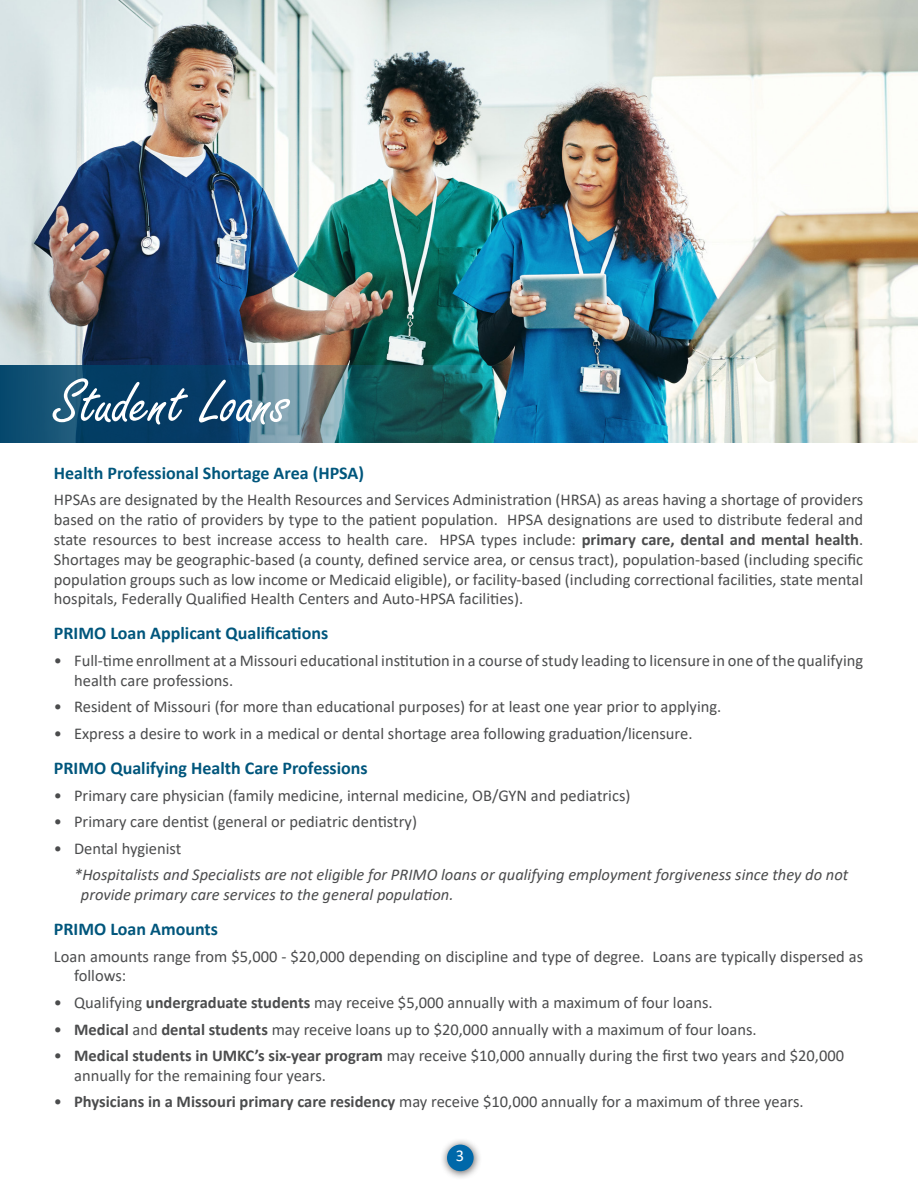
<style>
.page{position:relative;width:918px;height:1188px;background:#fff}
.page>*{position:absolute;margin:0;border:0;box-sizing:border-box;transform-origin:0 0}
.t1{font:67.5px "Freestyle Script";color:#fff}
.t2{font:700 18px "Calibri";color:#00567c}
.t3{font:16.5px/19.8px "Calibri";color:#4b4c4d}
.t4{font:italic 16.5px/19.8px "Calibri";color:#4b4c4d}
.t5{font:16.5px "Calibri";color:#fff}
.s1{font-weight:700}
</style>
<div class="page">
<div style="left:440px;top:1138px;width:42px;height:42px;background:#231f20;opacity:.75"></div>
<div style="left:447px;top:1145px;width:27px;height:26px;background:#0068a9;border-radius:50%"></div>
<img style="left:0;top:0;width:918px;height:443px">
<svg style="left:0;top:365px;width:515px;height:78px;background:#235d73"></svg>
<p class="t1" style="left:54px;top:366px;width:237px">Student Loans</p>
<p class="t2" style="left:54px;top:460px;width:312px">Health Professional Shortage Area (HPSA)</p>
<p class="t3" style="left:54px;top:490px;width:811px;text-align:justify">HPSAs are designated by the Health Resources and Services Administration (HRSA) as areas having a shortage of providers based on the ratio of providers by type to the patient population. HPSA designations are used to distribute federal and state resources to best increase access to health care. HPSA types include: <span class="s1">primary care, dental and mental health</span>.<br>Shortages may be geographic-based (a county, defined service area, or census tract), population-based (including specific population groups such as low income or Medicaid eligible), or facility-based (including correctional facilities, state mental hospitals, Federally Qualified Health Centers and Auto-HPSA facilities).</p>
<p class="t2" style="left:54px;top:621px;width:276px">PRIMO Loan Applicant Qualifications</p>
<p class="t3" style="left:74px;top:650px;width:791px;text-indent:-20px">• Full-time enrollment at a Missouri educational institution in a course of study leading to licensure in one of the qualifying health care professions.</p>
<p class="t3" style="left:54px;top:697px;width:669px">• Resident of Missouri (for more than educational purposes) for at least one year prior to applying.</p>
<p class="t3" style="left:54px;top:723px;width:640px">• Express a desire to work in a medical or dental shortage area following graduation/licensure.</p>
<p class="t2" style="left:54px;top:755px;width:315px">PRIMO Qualifying Health Care Professions</p>
<p class="t3" style="left:54px;top:785px;width:578px">• Primary care physician (family medicine, internal medicine, OB/GYN and pediatrics)</p>
<p class="t3" style="left:54px;top:811px;width:365px">• Primary care dentist (general or pediatric dentistry)</p>
<p class="t3" style="left:54px;top:838px;width:129px">• Dental hygienist</p>
<p class="t4" style="left:81px;top:864px;width:769px;text-indent:-7px">*Hospitalists and Specialists are not eligible for PRIMO loans or qualifying employment forgiveness since they do not provide primary care services to the general population.</p>
<p class="t2" style="left:54px;top:916px;width:166px">PRIMO Loan Amounts</p>
<p class="t3" style="left:74px;top:946px;width:791px;text-indent:-20px">Loan amounts range from $5,000 - $20,000 depending on discipline and type of degree. Loans are typically dispersed as follows:</p>
<p class="t3" style="left:54px;top:992px;width:660px">• Qualifying <span class="s1">undergraduate students</span> may receive $5,000 annually with a maximum of four loans.</p>
<p class="t3" style="left:54px;top:1019px;width:704px">• <span class="s1">Medical</span> and <span class="s1">dental students</span> may receive loans up to $20,000 annually with a maximum of four loans.</p>
<p class="t3" style="left:74px;top:1045px;width:771px;text-indent:-20px">• <span class="s1">Medical students in UMKC’s six-year program</span> may receive $10,000 annually during the first two years and $20,000 annually for the remaining four years.</p>
<p class="t3" style="left:54px;top:1092px;width:751px">• <span class="s1">Physicians in a Missouri primary care residency</span> may receive $10,000 annually for a maximum of three years.</p>
<p class="t5" style="left:456px;top:1144px;width:10px">3</p>
</div>
